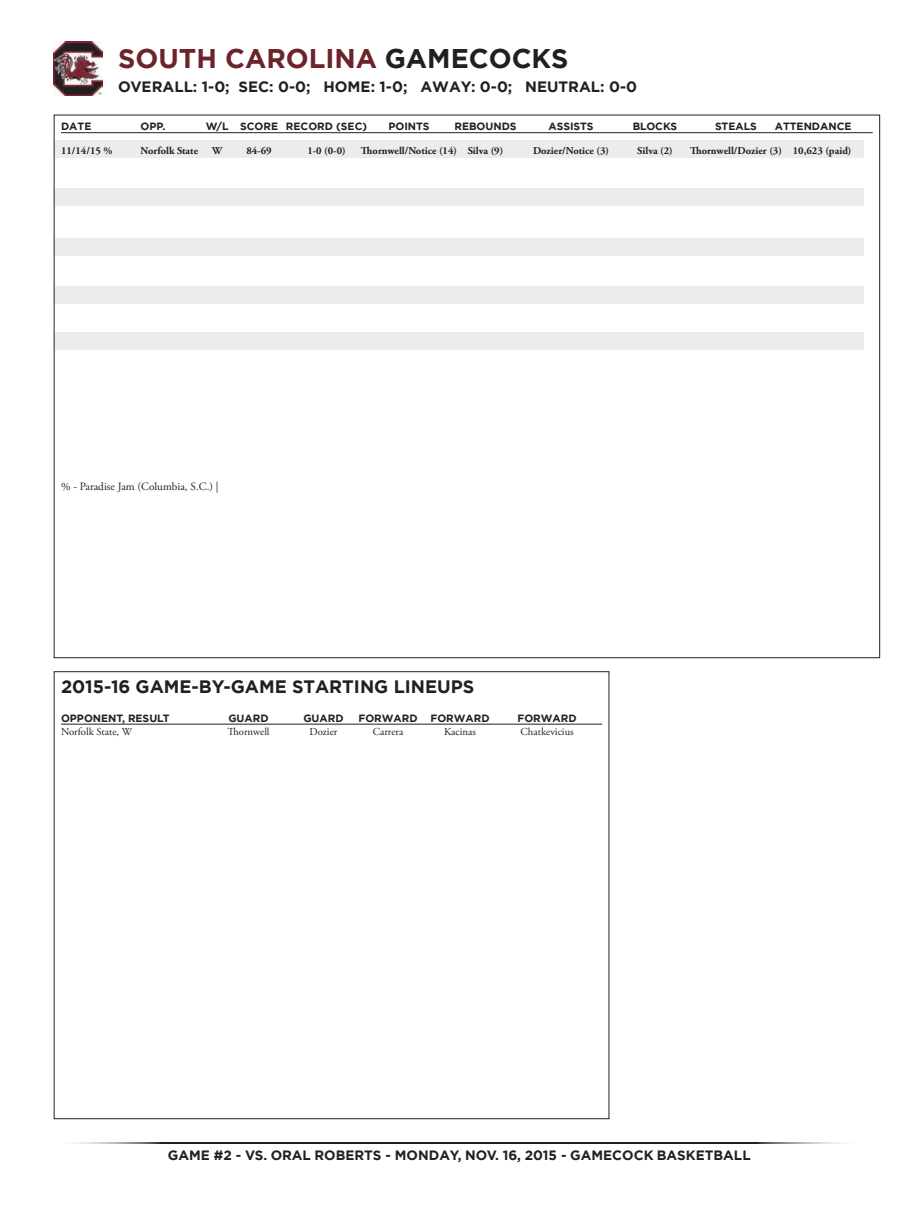
<style>
.page{position:relative;width:918px;height:1215px;background:#fff}
.page>*{position:absolute;margin:0;border:0;box-sizing:border-box;transform-origin:0 0}
.t1{font:700 27px "Gotham";color:#6d232a}
.t2{font:700 18px "Gotham";color:#231f20}
.t3{font:700 15px "Gotham";color:#231f20}
.t4{font:700 13.5px "Gotham";color:#231f20}
.t5{font:11.25px "Adobe Garamond Pro";color:#231f20}
.t6{font:10.65px "Adobe Garamond Pro";color:#231f20}
.t7{font:700 10.5px "Adobe Garamond Pro";color:#231f20}
.t8{font:700 10.5px "Gotham";color:#231f20}
.s1{color:#231f20}
.s2{color:#fff}
</style>
<div class="page">
<img style="left:74px;top:1142px;width:769px;height:2px">
<div style="left:55px;top:141px;width:809px;height:17px;background:#ececee"></div>
<div style="left:55px;top:189px;width:809px;height:17px;background:#ececee"></div>
<div style="left:55px;top:238px;width:809px;height:17px;background:#ececee"></div>
<div style="left:55px;top:286px;width:809px;height:17px;background:#ececee"></div>
<div style="left:55px;top:333px;width:809px;height:17px;background:#ececee"></div>
<hr style="left:61px;top:132px;width:812px;height:1px;background:#231f20">
<hr style="left:61px;top:724px;width:541px;height:1px;background:#231f20">
<img style="left:54px;top:41px;width:49px;height:54px">
<h1 class="t1" style="left:118px;top:41px;width:452px">SOUTH CAROLINA <span class="s1">GAMECOCKS</span></h1>
<h3 class="t3" style="left:118px;top:77px;width:520px">OVERALL: 1-0; SEC: 0-0; HOME: 1-0; AWAY: 0-0; NEUTRAL: 0-0</h3>
<p class="t8" style="left:61px;top:120px;width:32px">DATE</p>
<p class="t8" style="left:141px;top:120px;width:26px">OPP.</p>
<p class="t8" style="left:206px;top:120px;width:163px">W/L SCORE RECORD (SEC)</p>
<p class="t8" style="left:388px;top:120px;width:43px">POINTS</p>
<p class="t8" style="left:454px;top:120px;width:64px">REBOUNDS</p>
<p class="t8" style="left:549px;top:120px;width:47px">ASSISTS</p>
<p class="t8" style="left:633px;top:120px;width:46px">BLOCKS</p>
<p class="t8" style="left:715px;top:120px;width:43px">STEALS</p>
<p class="t8" style="left:775px;top:120px;width:78px">ATTENDANCE</p>
<p class="t7" style="left:61px;top:145px;width:53px">11/14/15 %</p>
<p class="t7" style="left:141px;top:145px;width:59px">Norfolk State</p>
<p class="t7" style="left:212px;top:145px;width:12px">W</p>
<p class="t7" style="left:246px;top:145px;width:27px">84-69</p>
<p class="t7" style="left:307px;top:145px;width:40px">1-0 (0-0)</p>
<p class="t7" style="left:361px;top:145px;width:144px">Thornwell/Notice (14) Silva (9)</p>
<p class="t7" style="left:533px;top:145px;width:78px">Dozier/Notice (3)</p>
<p class="t7" style="left:637px;top:145px;width:37px">Silva (2)</p>
<p class="t7" style="left:690px;top:145px;width:163px">Thornwell/Dozier (3) 10,623 (paid)</p>
<p class="t5" style="left:61px;top:480px;width:159px">% - Paradise Jam (Columbia, S.C.) |</p>
<h2 class="t2" style="left:61px;top:675px;width:420px">2015-16 GAME-BY-GAME STARTING LINEUPS<span class="s2">,</span></h2>
<p class="t8" style="left:61px;top:711px;width:110px">OPPONENT, RESULT</p>
<p class="t8" style="left:228px;top:711px;width:42px">GUARD</p>
<p class="t8" style="left:303px;top:711px;width:42px">GUARD</p>
<p class="t8" style="left:358px;top:711px;width:133px">FORWARD FORWARD</p>
<p class="t8" style="left:517px;top:711px;width:61px">FORWARD</p>
<p class="t6" style="left:61px;top:725px;width:72px">Norfolk State, W</p>
<p class="t6" style="left:228px;top:725px;width:44px">Thornwell</p>
<p class="t6" style="left:310px;top:725px;width:29px">Dozier</p>
<p class="t6" style="left:373px;top:725px;width:32px">Carrera</p>
<p class="t6" style="left:444px;top:725px;width:33px">Kacinas</p>
<p class="t6" style="left:521px;top:725px;width:55px">Chatkevicius</p>
<p class="t4" style="left:168px;top:1147px;width:584px">GAME #2 - VS. ORAL ROBERTS - MONDAY, NOV. 16, 2015 - GAMECOCK BASKETBALL</p>
</div>
